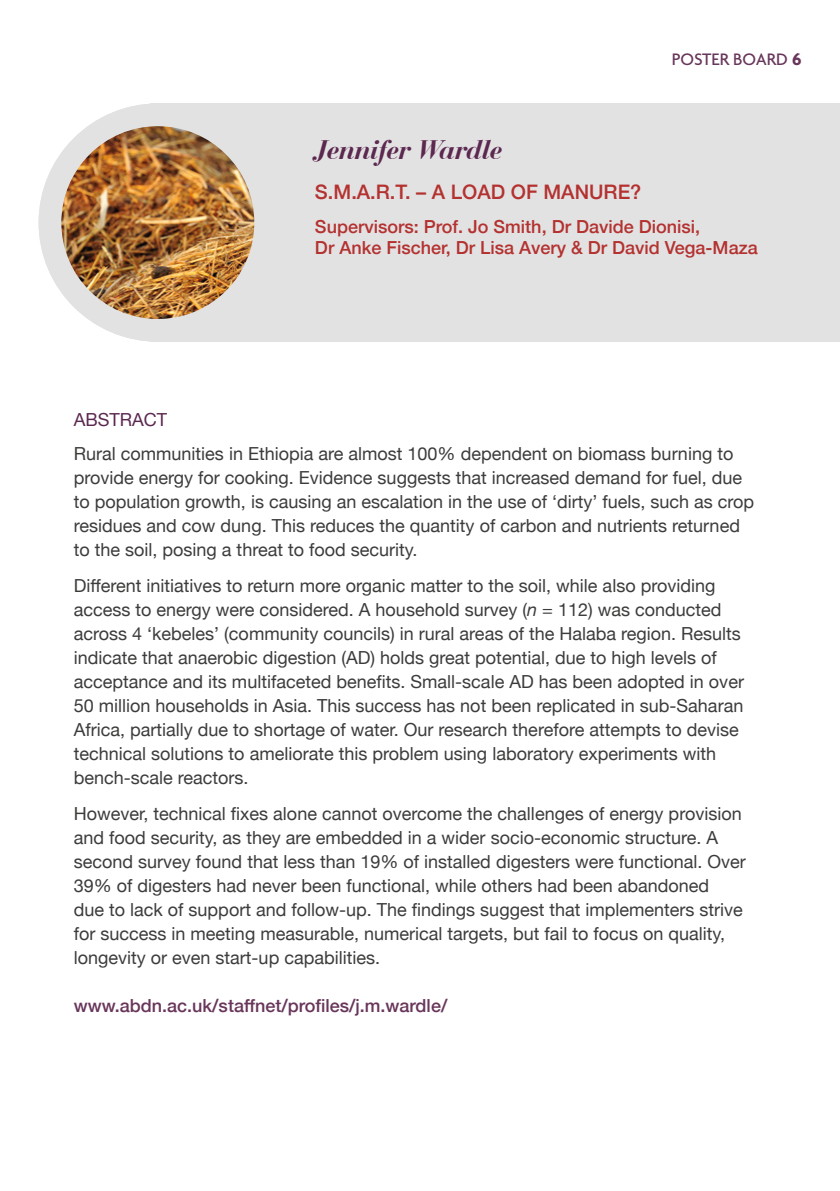
<style>
.page{position:relative;width:840px;height:1191px;background:#fff}
.page>*{position:absolute;margin:0;border:0;box-sizing:border-box;transform-origin:0 0}
.t1{font:italic 700 28px "Bauer Bodoni BT";color:#5b284f}
.t2{font:500 20px "Helvetica Neue";color:#b33230}
.t3{font:18px/24px "Helvetica Neue";color:#3c3c3b}
.t4{font:500 18px/21.6px "Helvetica Neue";color:#b33230}
.t5{font:500 18px "Helvetica Neue";color:#68365a}
.t6{font:500 18px "Agenda";color:#68365a}
.t7{font:18px "Helvetica Neue";color:#5b284f}
.s1{font-weight:700}
.s2{font-style:italic}
</style>
<div class="page">
<div style="left:150px;top:104px;width:689px;height:238px;background:#e3e2e3"></div>
<img style="left:50px;top:127px;width:203px;height:191px">
<div style="left:39px;top:103px;width:238px;height:239px;border:23px solid #e3e2e3;border-radius:50%"></div>
<p class="t6" style="left:671px;top:49px;width:131px">POSTER BOARD <span class="s1">6</span></p>
<h1 class="t1" style="left:315px;top:132px;width:189px">Jennifer Wardle</h1>
<p class="t2" style="left:315px;top:176px;width:328px">S.M.A.R.T. – A LOAD OF MANURE?</p>
<p class="t4" style="left:315px;top:214px;width:444px">Supervisors: Prof. Jo Smith, Dr Davide Dionisi,<br>Dr Anke Fischer, Dr Lisa Avery &amp; Dr David Vega-Maza</p>
<p class="t7" style="left:74px;top:406px;width:95px">ABSTRACT</p>
<p class="t3" style="left:74px;top:442px;width:681px">Rural communities in Ethiopia are almost 100% dependent on biomass burning to provide energy for cooking. Evidence suggests that increased demand for fuel, due to population growth, is causing an escalation in the use of ‘dirty’ fuels, such as crop residues and cow dung. This reduces the quantity of carbon and nutrients returned to the soil, posing a threat to food security.</p>
<p class="t3" style="left:74px;top:574px;width:671px">Different initiatives to return more organic matter to the soil, while also providing access to energy were considered. A household survey (<span class="s2">n</span> = 112) was conducted across 4 ‘kebeles’ (community councils) in rural areas of the Halaba region. Results indicate that anaerobic digestion (AD) holds great potential, due to high levels of acceptance and its multifaceted benefits. Small-scale AD has been adopted in over 50 million households in Asia. This success has not been replicated in sub-Saharan Africa, partially due to shortage of water. Our research therefore attempts to devise technical solutions to ameliorate this problem using laboratory experiments with bench-scale reactors.</p>
<p class="t3" style="left:74px;top:802px;width:673px">However, technical fixes alone cannot overcome the challenges of energy provision and food security, as they are embedded in a wider socio-economic structure. A second survey found that less than 19% of installed digesters were functional. Over 39% of digesters had never been functional, while others had been abandoned<br>due to lack of support and follow-up. The findings suggest that implementers strive for success in meeting measurable, numerical targets, but fail to focus on quality, longevity or even start-up capabilities.</p>
<p class="t5" style="left:74px;top:991px;width:375px">www.abdn.ac.uk/staffnet/profiles/j.m.wardle/</p>
</div>
